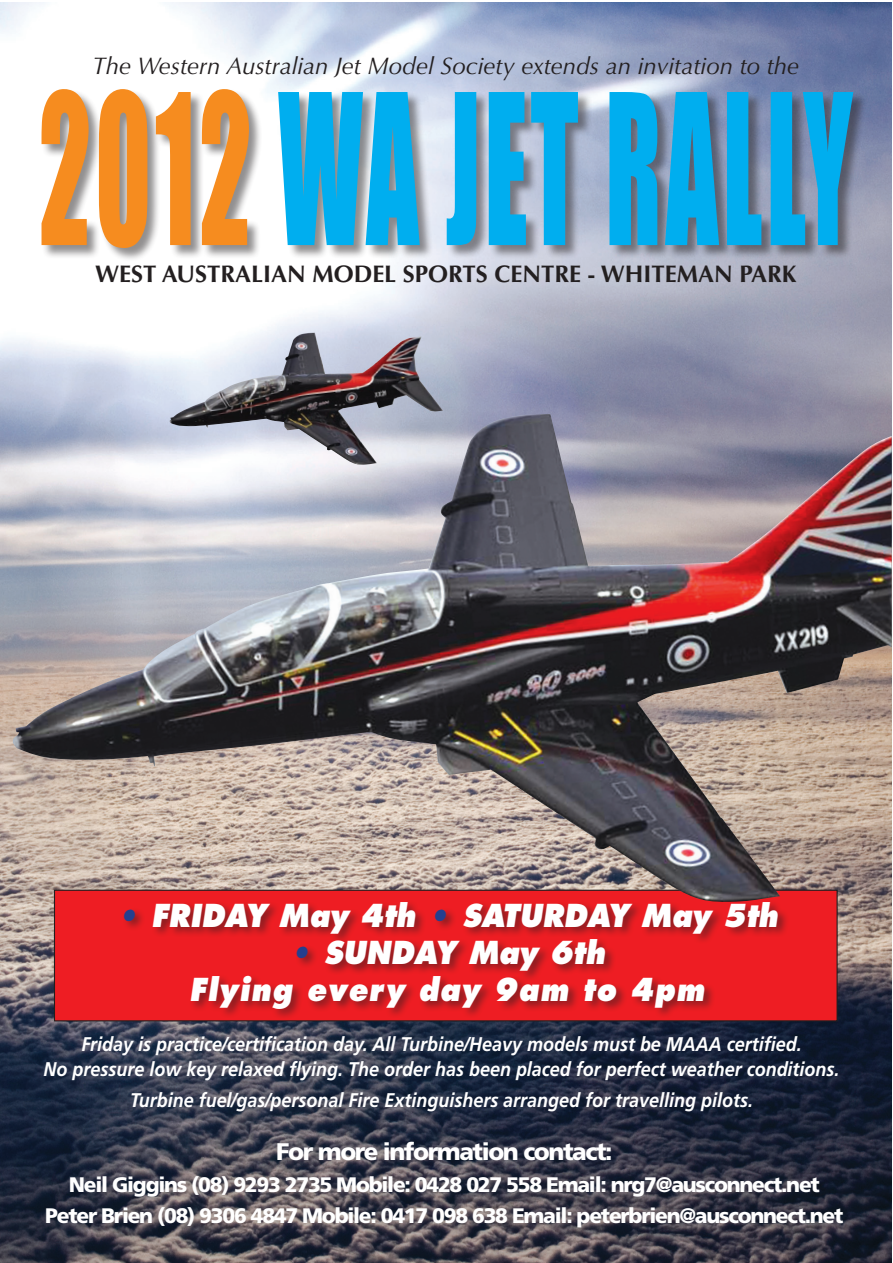
<style>
.page{position:relative;width:893px;height:1263px;background:#fff}
.page>*{position:absolute;margin:0;border:0;box-sizing:border-box;transform-origin:0 0}
.t1{font:193.65px "Impact";letter-spacing:.04em;color:#00aeef;scale:.54 1}
.t2{font:italic 800 30.75px/36.9px "Futura";letter-spacing:.04em;color:#fff;text-align:center;scale:.92 1}
.t3{font:italic 800 30.75px "Futura";color:#fff;scale:.92 1}
.t4{font:italic 24px "Optima";color:#231f20}
.t5{font:700 24px "Optima";color:#231f20}
.t6{font:900 24px "Frutiger";letter-spacing:-.06em;color:#fff}
.t7{font:900 21px/31.5px "Frutiger";letter-spacing:-.06em;color:#fff;text-align:center}
.t8{font:italic 700 19.8px/24.8px "Frutiger";color:#fff;text-align:center;scale:.91 1}
.s1{color:#f68c1f}
.s2{color:#253f8e}
</style>
<div class="page">
<img style="left:0;top:3px;width:892px;height:1260px">
<div style="left:42px;top:89px;width:826px;height:173px;background:#231f20;opacity:.5"></div>
<div style="left:54px;top:890px;width:783px;height:131px;background:#ee1d23"></div>
<div style="left:121px;top:900px;width:668px;height:120px;background:#231f20;opacity:.5"></div>
<img style="left:13px;top:414px;width:879px;height:489px">
<img style="left:170px;top:333px;width:273px;height:132px">
<p class="t4" style="left:92px;top:52px;width:708px">The Western Australian Jet Model Society extends an invitation to the</p>
<h1 class="t1" style="left:39px;top:50px;width:1509px"><span class="s1">2012</span> WA JET RALLY</h1>
<p class="t5" style="left:95px;top:260px;width:703px">WEST AUSTRALIAN MODEL SPORTS CENTRE - WHITEMAN PARK</p>
<h2 class="t3" style="left:116px;top:896px;width:721px"><span class="s2">•</span> FRIDAY May 4th <span class="s2">•</span> SATURDAY May 5th</h2>
<h2 class="t2" style="left:189px;top:934px;width:562px"><span class="s2">•</span> SUNDAY May 6th<br>Flying every day 9am to 4pm</h2>
<p class="t8" style="left:44px;top:1032px;width:876px">Friday is practice/certification day. All Turbine/Heavy models must be MAAA certified.<br>No pressure low key relaxed flying. The order has been placed for perfect weather conditions.</p>
<p class="t8" style="left:130px;top:1088px;width:686px">Turbine fuel/gas/personal Fire Extinguishers arranged for travelling pilots.</p>
<p class="t6" style="left:276px;top:1137px;width:338px">For more information contact:</p>
<p class="t7" style="left:45px;top:1168px;width:800px">Neil Giggins (08) 9293 2735 Mobile: 0428 027 558 Email: nrg7@ausconnect.net<br>Peter Brien (08) 9306 4847 Mobile: 0417 098 638 Email: peterbrien@ausconnect.net</p>
</div>
